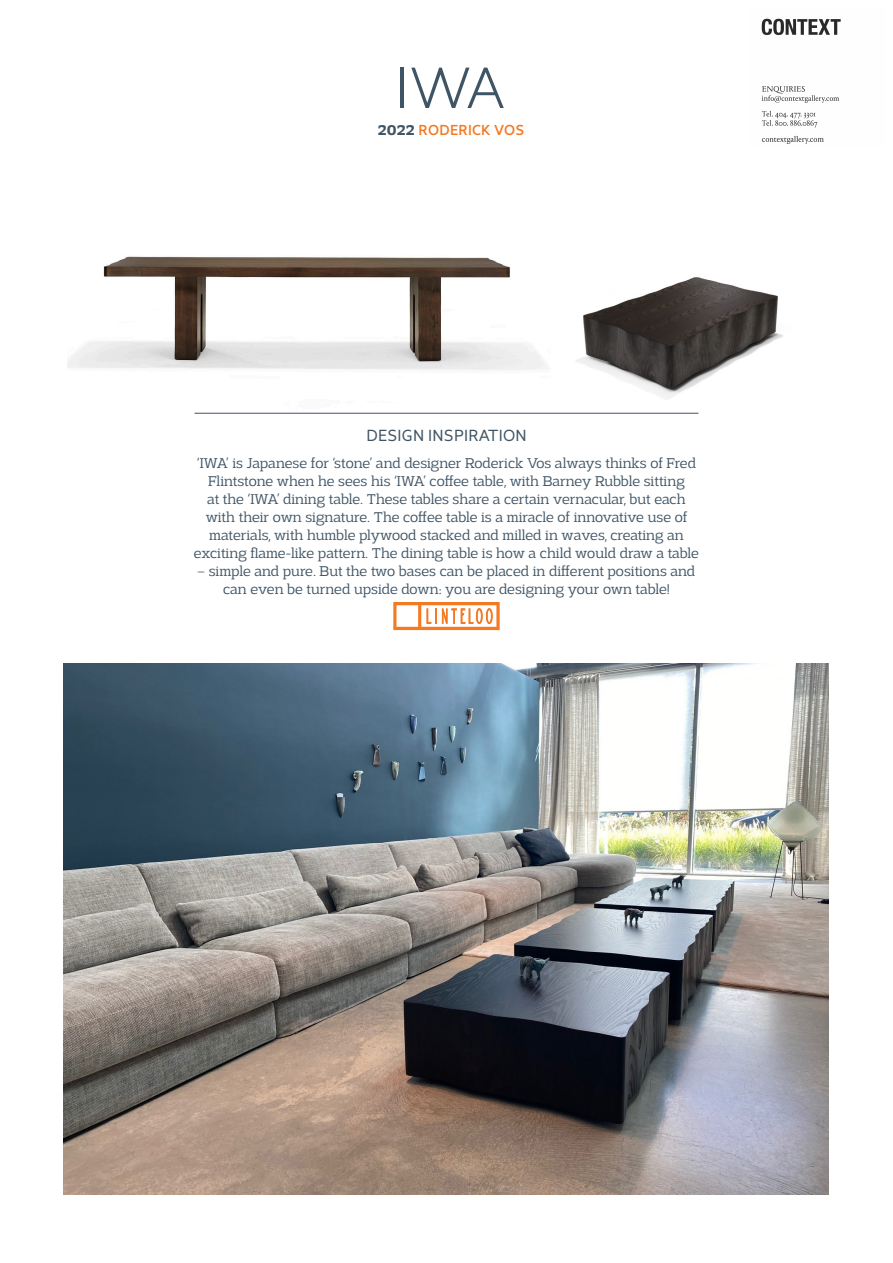
<style>
.page{position:relative;width:893px;height:1263px;background:#fff}
.page>*{position:absolute;margin:0;border:0;box-sizing:border-box;transform-origin:0 0}
.t1{font:300 54px "Revisal";color:#3f5465}
.t2{font:300 15px/18px "Adria Slab";color:#3f5465;text-align:center}
.t3{font:15px "Revisal";letter-spacing:.02em;color:#3f5465}
.t4{font:500 13.5px "Revisal";letter-spacing:.02em;color:#f47921}
.s1{font-family:"Adria Slab";font-weight:700;font-size:15px;color:#3f5465}
</style>
<div class="page">
<svg style="left:393px;top:602px;width:107px;height:28px"></svg>
<hr style="left:195px;top:413px;width:503px;height:1px;background:#3f5465">
<img style="left:63px;top:663px;width:765px;height:531px">
<img style="left:68px;top:256px;width:482px;height:158px">
<img style="left:576px;top:277px;width:207px;height:122px">
<img style="left:761px;top:18px;width:80px;height:126px">
<h1 class="t1" style="left:395px;top:58px;width:112px">IWA</h1>
<p class="t4" style="left:378px;top:124px;width:148px"><span class="s1">2022</span> RODERICK VOS</p>
<p class="t3" style="left:366px;top:429px;width:162px">DESIGN INSPIRATION</p>
<p class="t2" style="left:194px;top:455px;width:507px">‘IWA’ is Japanese for ‘stone’ and designer Roderick Vos always thinks of Fred Flintstone when he sees his ‘IWA’ coffee table, with Barney Rubble sitting<br>at the ‘IWA’ dining table. These tables share a certain vernacular, but each with their own signature. The coffee table is a miracle of innovative use of materials, with humble plywood stacked and milled in waves, creating an exciting flame-like pattern. The dining table is how a child would draw a table</p>
<p class="t2" style="left:198px;top:563px;width:499px">– simple and pure. But the two bases can be placed in different positions and can even be turned upside down: you are designing your own table!</p>
</div>
